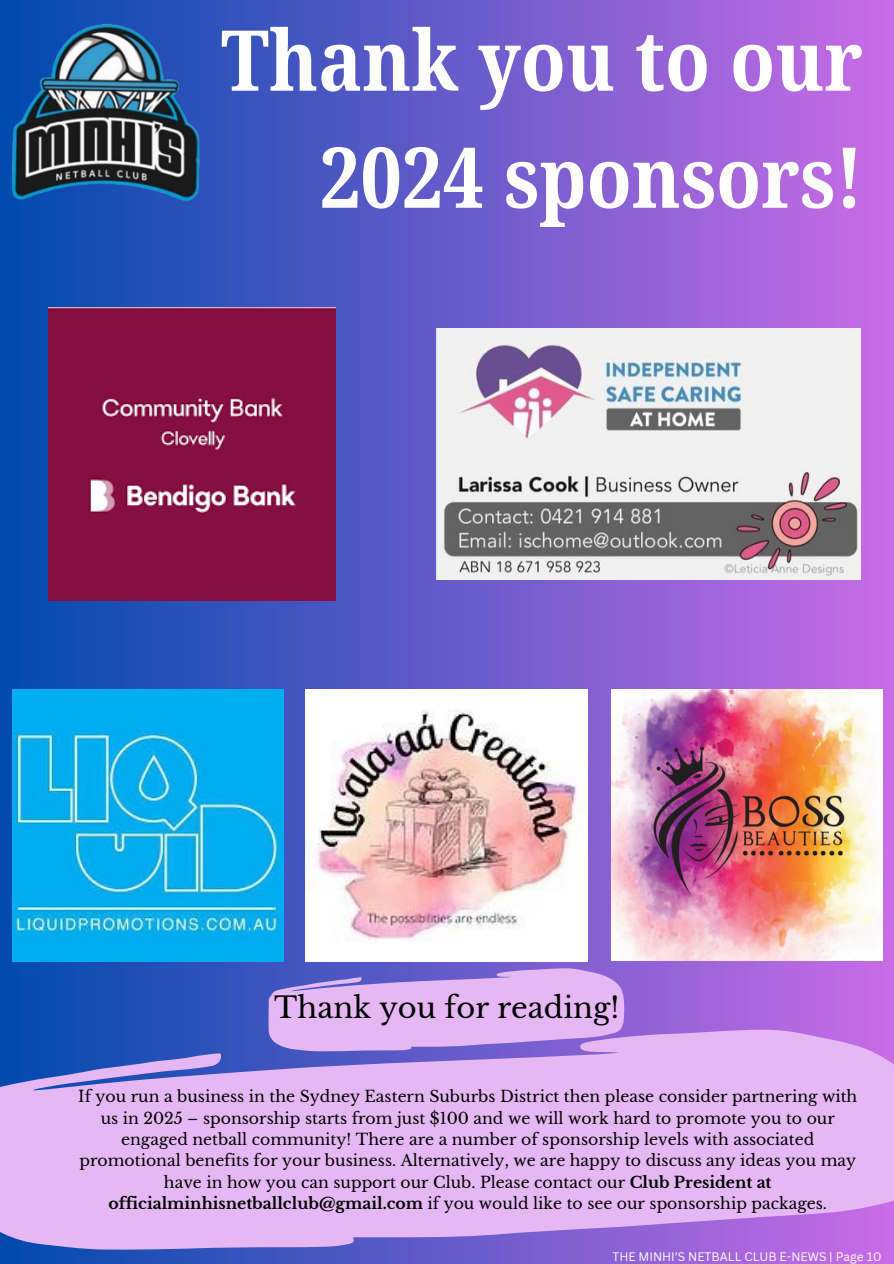
<style>
.page{position:relative;width:894px;height:1264px;background:#fff}
.page>*{position:absolute;margin:0;border:0;box-sizing:border-box;transform-origin:0 0}
.t1{font:700 84px/117px "Noto Serif Ethiopic Condensed";color:#fff;text-align:right}
.t2{font:28.95px "Libre Baskerville";color:#000}
.t3{font:15.6px/21.3px "Libre Baskerville";color:#000;text-align:center}
.t4{font:12px "Canva Sans";color:#fff}
.s1{font-weight:700}
</style>
<div class="page">
<div style="left:0;top:0;width:893px;height:1263px;background:linear-gradient(to right,#0049ac,#ca6de6)"></div>
<img style="left:48px;top:307px;width:287px;height:293px">
<img style="left:0;top:0;width:231px;height:218px">
<img style="left:436px;top:328px;width:424px;height:251px">
<img style="left:12px;top:690px;width:271px;height:271px">
<img style="left:306px;top:690px;width:281px;height:271px">
<img style="left:611px;top:690px;width:271px;height:270px">
<svg style="left:268px;top:968px;width:356px;height:61px;background:#cba6eb"></svg>
<svg style="left:0;top:1029px;width:893px;height:220px;background:#cfa8ec"></svg>
<h2 class="t1" style="left:221px;top:0;width:643px">Thank you to our<br>2024 sponsors!</h2>
<p class="t2" style="left:274px;top:990px;width:346px">Thank you for reading!</p>
<p class="t3" style="left:78px;top:1086px;width:780px">If you run a business in the Sydney Eastern Suburbs District then please consider partnering with us in 2025 – sponsorship starts from just $100 and we will work hard to promote you to our engaged netball community! There are a number of sponsorship levels with associated promotional benefits for your business. Alternatively, we are happy to discuss any ideas you may have in how you can support our Club. Please contact our <span class="s1">Club President at officialminhisnetballclub@gmail.com</span> if you would like to see our sponsorship packages.</p>
<p class="t4" style="left:612px;top:1247px;width:270px">THE MINHI’S NETBALL CLUB E-NEWS | Page 10</p>
</div>
